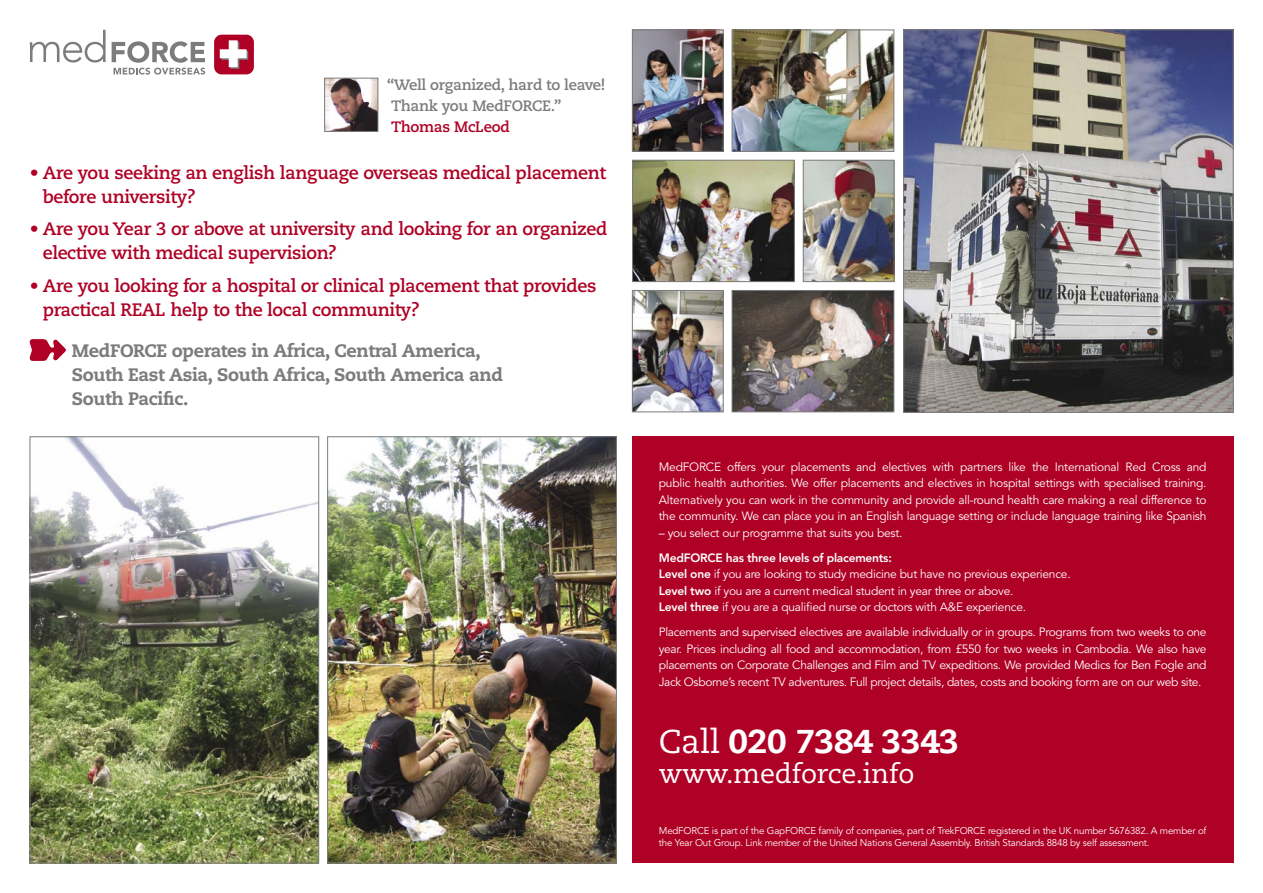
<style>
.page{position:relative;width:1263px;height:893px;background:#fff}
.page>*{position:absolute;margin:0;border:0;box-sizing:border-box;transform-origin:0 0}
.small_project_intro{font:800 33px "Caecilia";letter-spacing:-.01em;color:#fff}
.small_project_intro-2{font:27px "Caecilia";letter-spacing:-.01em;color:#fff}
.small_project_intro-3{font:700 18px/24px "Caecilia";letter-spacing:-.02em;color:#af0025}
.small_project_intro-4{font:800 18px/24px "Caecilia";letter-spacing:-.02em;color:#7c7c7c}
.small_project_intro-5{font:700 15px/21px "Caecilia";letter-spacing:-.02em;color:#7c7c7c}
.small_project_intro-6{font:12px/16.5px "Avenir";letter-spacing:-.02em;color:#fff;text-align:justify}
.small_project_intro-7{font:800 12px "Avenir";letter-spacing:-.02em;color:#fff}
.small_project_intro-8{font:9.75px/12px "Avenir";letter-spacing:-.02em;color:#fff}
.s1{color:#af0025}
.s2{font-weight:800}
.s3{font-weight:400}
</style>
<div class="page">
<div style="left:632px;top:436px;width:601px;height:427px;background:#af0025"></div>
<img style="left:32px;top:439px;width:285px;height:422px">
<div style="left:30px;top:437px;width:289px;height:426px;border:1px solid #7c7c7c"></div>
<img style="left:329px;top:439px;width:286px;height:422px">
<div style="left:327px;top:437px;width:290px;height:426px;border:1px solid #7c7c7c"></div>
<svg style="left:30px;top:30px;width:76px;height:33px"></svg>
<svg style="left:214px;top:35px;width:40px;height:39px"></svg>
<svg style="left:112px;top:41px;width:93px;height:34px"></svg>
<img style="left:905px;top:32px;width:326px;height:379px">
<div style="left:903px;top:30px;width:330px;height:383px;border:1px solid #7c7c7c"></div>
<img style="left:634px;top:32px;width:87px;height:118px">
<div style="left:632px;top:30px;width:91px;height:122px;border:1px solid #7c7c7c"></div>
<img style="left:734px;top:32px;width:158px;height:118px">
<div style="left:732px;top:30px;width:162px;height:122px;border:1px solid #7c7c7c"></div>
<img style="left:805px;top:162px;width:87px;height:118px">
<div style="left:803px;top:160px;width:91px;height:122px;border:1px solid #7c7c7c"></div>
<img style="left:634px;top:162px;width:158px;height:118px">
<div style="left:632px;top:160px;width:162px;height:122px;border:1px solid #7c7c7c"></div>
<img style="left:634px;top:292px;width:87px;height:118px">
<div style="left:632px;top:290px;width:91px;height:122px;border:1px solid #7c7c7c"></div>
<img style="left:734px;top:292px;width:158px;height:118px">
<div style="left:732px;top:290px;width:162px;height:122px;border:1px solid #7c7c7c"></div>
<svg style="left:30px;top:339px;width:36px;height:22px"></svg>
<img style="left:326px;top:80px;width:50px;height:50px">
<div style="left:324px;top:78px;width:54px;height:54px;border:1px solid #7c7c7c"></div>
<p class="small_project_intro-5" style="left:387px;top:74px;width:220px">“Well organized, hard to leave!<br>Thank you MedFORCE.”<br><span class="s1">Thomas McLeod</span></p>
<p class="small_project_intro-3" style="left:43px;top:161px;width:565px;text-indent:-13px">• Are you seeking an english language overseas medical placement before university?</p>
<p class="small_project_intro-3" style="left:43px;top:217px;width:566px;text-indent:-13px">• Are you Year 3 or above at university and looking for an organized elective with medical supervision?</p>
<p class="small_project_intro-3" style="left:43px;top:274px;width:555px;text-indent:-13px">• Are you looking for a hospital or clinical placement that provides practical REAL help to the local community?</p>
<p class="small_project_intro-4" style="left:72px;top:338px;width:433px">MedFORCE operates in Africa, Central America,<br>South East Asia, South Africa, South America and<br>South Pacific.</p>
<p class="small_project_intro-6" style="left:659px;top:458px;width:549px">MedFORCE offers your placements and electives with partners like the International Red Cross and public health authorities. We offer placements and electives in hospital settings with specialised training.<br>Alternatively you can work in the community and provide all-round health care making a real difference to the community. We can place you in an English language setting or include language training like Spanish</p>
<p class="small_project_intro-6" style="left:659px;top:524px;width:245px">– you select our programme that suits you best.</p>
<p class="small_project_intro-7" style="left:659px;top:550px;width:235px">MedFORCE has three levels of placements:</p>
<p class="small_project_intro-6" style="left:659px;top:566px;width:413px"><span class="s2">Level one</span> if you are looking to study medicine but have no previous experience.</p>
<p class="small_project_intro-6" style="left:659px;top:582px;width:356px"><span class="s2">Level two</span> if you are a current medical student in year three or above.</p>
<p class="small_project_intro-6" style="left:659px;top:599px;width:369px"><span class="s2">Level three</span> if you are a qualified nurse or doctors with A&amp;E experience.</p>
<p class="small_project_intro-6" style="left:659px;top:624px;width:549px">Placements and supervised electives are available individually or in groups. Programs from two weeks to one year. Prices including all food and accommodation, from £550 for two weeks in Cambodia. We also have placements on Corporate Challenges and Film and TV expeditions. We provided Medics for Ben Fogle and Jack Osborne’s recent TV adventures. Full project details, dates, costs and booking form are on our web site.</p>
<p class="small_project_intro" style="left:659px;top:721px;width:302px"><span class="s3">Call</span> 020 7384 3343</p>
<p class="small_project_intro-2" style="left:659px;top:758px;width:257px">www.medforce.info</p>
<p class="small_project_intro-8" style="left:659px;top:825px;width:549px">MedFORCE is part of the GapFORCE family of companies, part of TrekFORCE registered in the UK number 5676382. A member of the Year Out Group. Link member of the United Nations General Assembly. British Standards 8848 by self assessment.</p>
</div>
